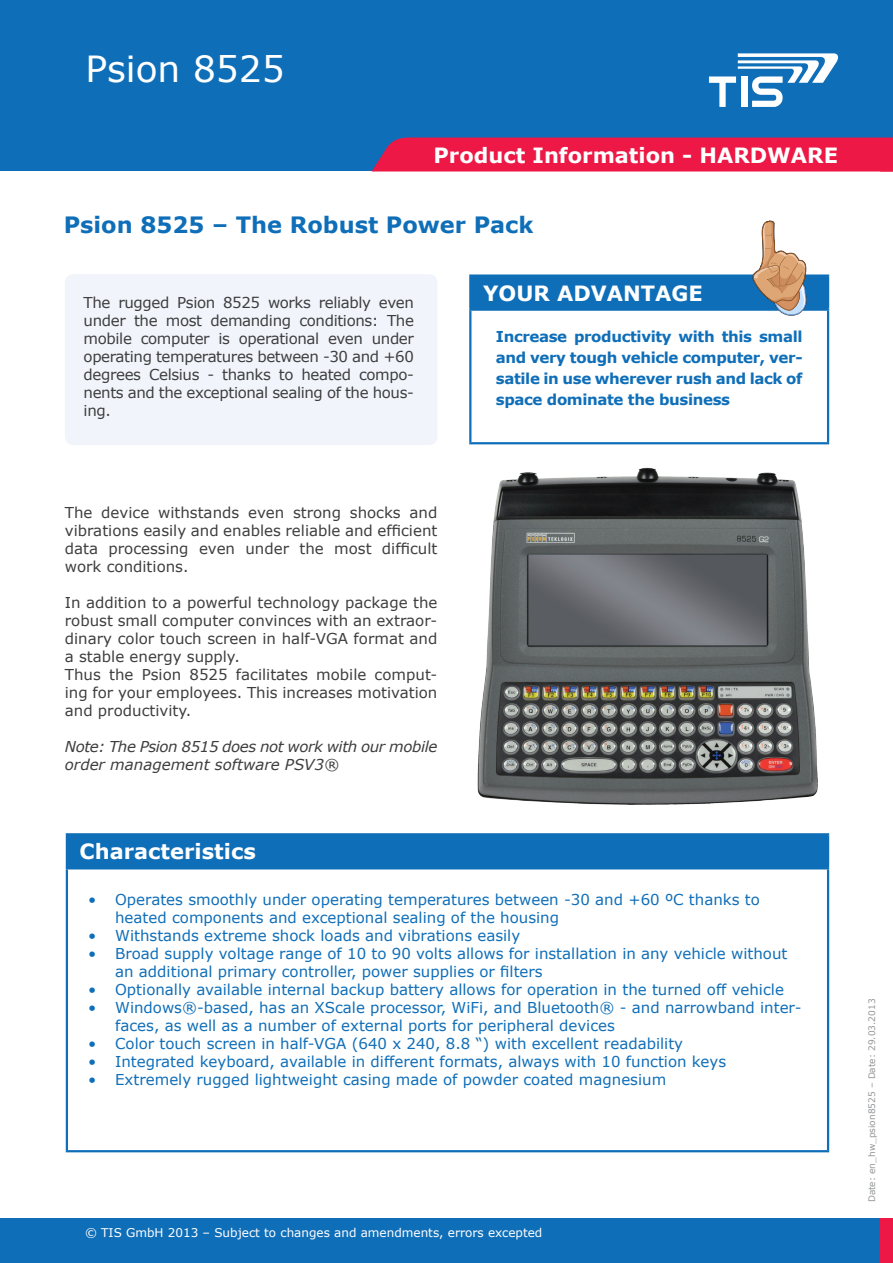
<style>
.page{position:relative;width:893px;height:1263px;background:#fff}
.page>*{position:absolute;margin:0;border:0;box-sizing:border-box;transform-origin:0 0}
.t1{font:36px "Verdana";color:#fff}
.t2{font:700 22.5px "Verdana";color:#0f6eb8}
.t3{font:700 21px "Verdana";color:#fff}
.t4{font:15px/18px "Verdana";color:#0f6eb8}
.t5{font:15px/18px "Verdana";color:#3e3e3f;text-align:justify}
.t6{font:700 15px/21px "Verdana";letter-spacing:-.025em;color:#0f6eb8;text-align:justify}
.t7{font:italic 15px "Verdana";letter-spacing:-.025em;color:#3e3e3f}
.t8{font:italic 15px "Verdana";color:#3e3e3f}
.t9{font:12px "Verdana";color:#fff}
.t10{font:9px "Verdana";color:#939598}
</style>
<div class="page">
<div style="left:0;top:1218px;width:893px;height:45px;background:#0f6eb8"></div>
<div style="left:0;top:0;width:893px;height:171px;background:#0f6eb8"></div>
<svg style="left:372px;top:137px;width:521px;height:35px;background:#e51e4b"></svg>
<div style="left:880px;top:1218px;width:13px;height:45px;background:#ed1845"></div>
<svg style="left:709px;top:53px;width:129px;height:54px"></svg>
<div style="left:65px;top:274px;width:372px;height:171px;background:#f1f4fa;border-radius:9px"></div>
<div style="left:67px;top:834px;width:761px;height:34px;background:#0f6eb8"></div>
<hr style="left:66px;top:835px;width:2px;height:32px;background:#0f6eb8">
<hr style="left:827px;top:835px;width:2px;height:32px;background:#0f6eb8">
<hr style="left:66px;top:833px;width:763px;height:2px;background:#0f6eb8">
<hr style="left:66px;top:869px;width:2px;height:281px;background:#0f6eb8">
<hr style="left:827px;top:869px;width:2px;height:281px;background:#0f6eb8">
<hr style="left:66px;top:867px;width:763px;height:2px;background:#0f6eb8">
<hr style="left:66px;top:1150px;width:763px;height:2px;background:#0f6eb8">
<div style="left:470px;top:276px;width:358px;height:34px;background:#0f6eb8"></div>
<hr style="left:469px;top:274px;width:360px;height:3px;background:#0f6eb8">
<hr style="left:469px;top:277px;width:2px;height:31px;background:#0f6eb8">
<hr style="left:827px;top:277px;width:2px;height:31px;background:#0f6eb8">
<hr style="left:469px;top:308px;width:360px;height:3px;background:#0f6eb8">
<hr style="left:469px;top:311px;width:2px;height:131px;background:#0f6eb8">
<hr style="left:827px;top:311px;width:2px;height:131px;background:#0f6eb8">
<hr style="left:469px;top:442px;width:360px;height:2px;background:#0f6eb8">
<svg style="left:752px;top:221px;width:55px;height:95px"></svg>
<img style="left:477px;top:468px;width:341px;height:337px">
<h1 class="t1" style="left:85px;top:44px;width:201px">Psion 8525</h1>
<h3 class="t3" style="left:434px;top:141px;width:406px">Product Information - HARDWARE</h3>
<p class="t2" style="left:64px;top:209px;width:471px">Psion 8525 – The Robust Power Pack</p>
<p class="t5" style="left:84px;top:293px;width:332px">The rugged Psion 8525 works reliably even under the most demanding conditions: The mobile computer is operational even under operating temperatures between -30 and +60 degrees Celsius - thanks to heated compo&shy;nents and the exceptional sealing of the hous&shy;ing.</p>
<p class="t3" style="left:483px;top:278px;width:221px">YOUR ADVANTAGE</p>
<p class="t6" style="left:496px;top:326px;width:308px">Increase productivity with this small and very tough vehicle computer, ver&shy;satile in use wherever rush and lack of space dominate the business</p>
<p class="t5" style="left:65px;top:503px;width:374px">The device withstands even strong shocks and</p>
<p class="t5" style="left:65px;top:521px;width:374px">vibrations easily and enables reliable and efficient data processing even under the most difficult work conditions.</p>
<p class="t5" style="left:65px;top:593px;width:374px">In addition to a powerful technology package the robust small computer convinces with an extraor&shy;dinary color touch screen in half-VGA format and a stable energy supply.</p>
<p class="t5" style="left:65px;top:665px;width:374px">Thus the Psion 8525 facilitates mobile comput&shy;ing for your employees. This increases motivation and productivity.</p>
<p class="t7" style="left:65px;top:736px;width:374px">Note: The Psion 8515 does not work with our mobile</p>
<p class="t8" style="left:65px;top:754px;width:276px">order management software PSV3®</p>
<p class="t3" style="left:80px;top:836px;width:178px">Characteristics</p>
<p class="t4" style="left:115px;top:891px;width:646px;text-indent:-27px">• Operates smoothly under operating temperatures between -30 and +60 ºC thanks to heated components and exceptional sealing of the housing</p>
<p class="t4" style="left:88px;top:927px;width:434px">• Withstands extreme shock loads and vibrations easily</p>
<p class="t4" style="left:115px;top:945px;width:674px;text-indent:-27px">• Broad supply voltage range of 10 to 90 volts allows for installation in any vehicle without an additional primary controller, power supplies or filters</p>
<p class="t4" style="left:88px;top:981px;width:697px">• Optionally available internal backup battery allows for operation in the turned off vehicle</p>
<p class="t4" style="left:115px;top:999px;width:688px;text-indent:-27px">• Windows®-based, has an XScale processor, WiFi, and Bluetooth® - and narrowband inter&shy;faces, as well as a number of external ports for peripheral devices</p>
<p class="t4" style="left:88px;top:1035px;width:596px">• Color touch screen in half-VGA (640 x 240, 8.8 “) with excellent readability</p>
<p class="t4" style="left:88px;top:1053px;width:640px">• Integrated keyboard, available in different formats, always with 10 function keys</p>
<p class="t4" style="left:88px;top:1071px;width:580px">• Extremely rugged lightweight casing made of powder coated magnesium</p>
<p class="t9" style="left:85px;top:1224px;width:459px">© TIS GmbH 2013 – Subject to changes and amendments, errors excepted</p>
<p class="t10" style="left:866px;top:1202px;width:205px;rotate:-90deg">Date: en_hw_psion8525 – Date: 29.03.2013</p>
</div>
